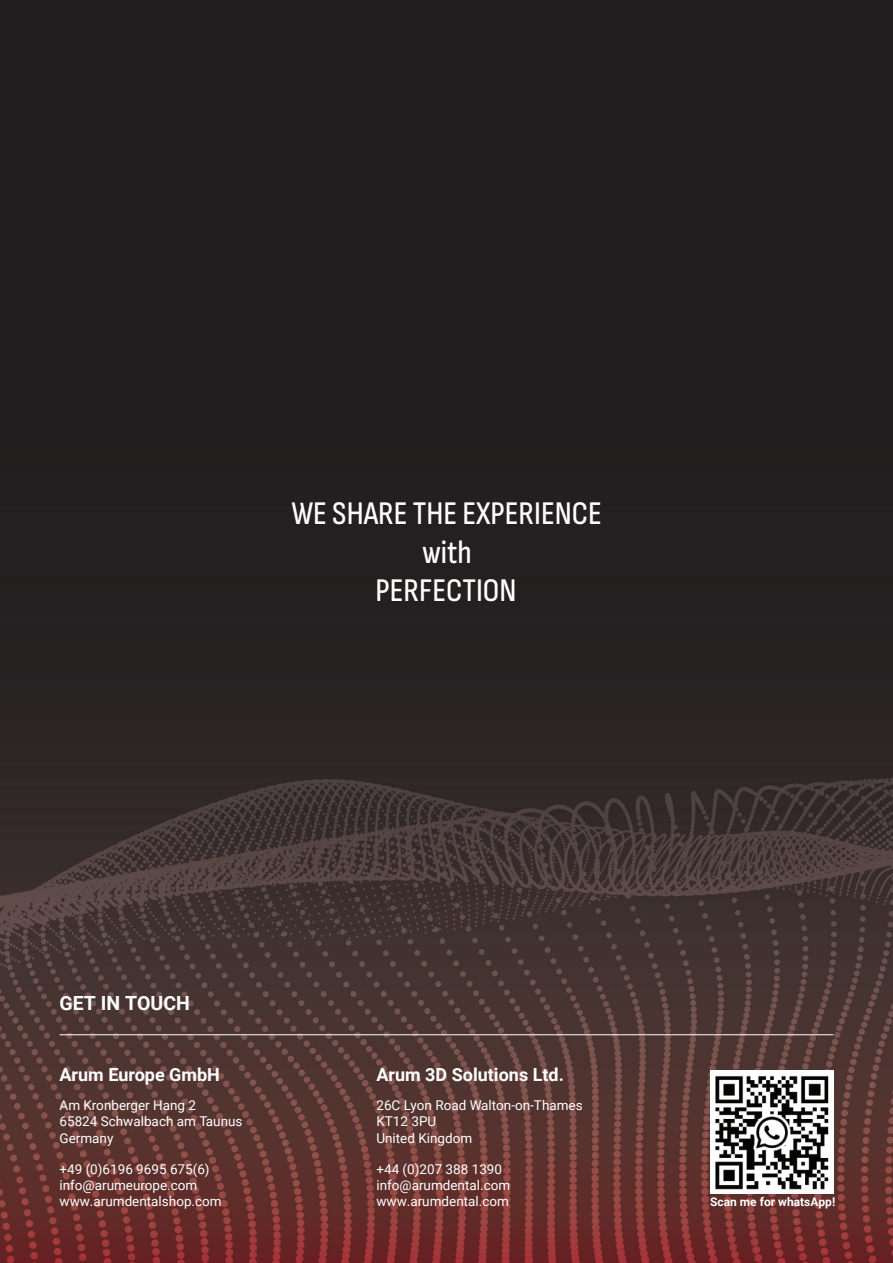
<style>
.page{position:relative;width:893px;height:1263px;background:#fff}
.page>*{position:absolute;margin:0;border:0;box-sizing:border-box;transform-origin:0 0}
.t1{font:500 33px/38.7px "Sofia Sans Condensed";color:#fff;text-align:center}
.t2{font:700 19.5px "Roboto";color:#fff}
.t3{font:700 18px "Roboto";color:#fff}
.t4{font:13.5px/16.2px "Roboto";color:#fff}
.t5{font:700 12px "Roboto";color:#fff}
</style>
<div class="page">
<img style="left:0;top:0;width:893px;height:1263px">
<hr style="left:60px;top:1034px;width:773px;height:1px;background:#fff">
<img style="left:710px;top:1070px;width:123px;height:123px">
<h1 class="t1" style="left:291px;top:494px;width:312px">WE SHARE THE EXPERIENCE with<br>PERFECTION</h1>
<h2 class="t2" style="left:60px;top:990px;width:132px">GET IN TOUCH</h2>
<h3 class="t3" style="left:60px;top:1062px;width:162px">Arum Europe GmbH</h3>
<p class="t4" style="left:60px;top:1097px;width:184px">Am Kronberger Hang 2<br>65824 Schwalbach am Taunus<br>Germany</p>
<p class="t4" style="left:60px;top:1160px;width:164px">+49 (0)6196 9695 675(6) info@arumeurope.com www.arumdentalshop.com</p>
<p class="t4" style="left:376px;top:1160px;width:135px">+44 (0)207 388 1390 info@arumdental.com www.arumdental.com</p>
<h3 class="t3" style="left:376px;top:1062px;width:189px">Arum 3D Solutions Ltd.</h3>
<p class="t4" style="left:376px;top:1097px;width:208px">26C Lyon Road Walton-on-Thames<br>KT12 3PU<br>United Kingdom</p>
<p class="t5" style="left:710px;top:1194px;width:127px">Scan me for whatsApp!</p>
</div>
